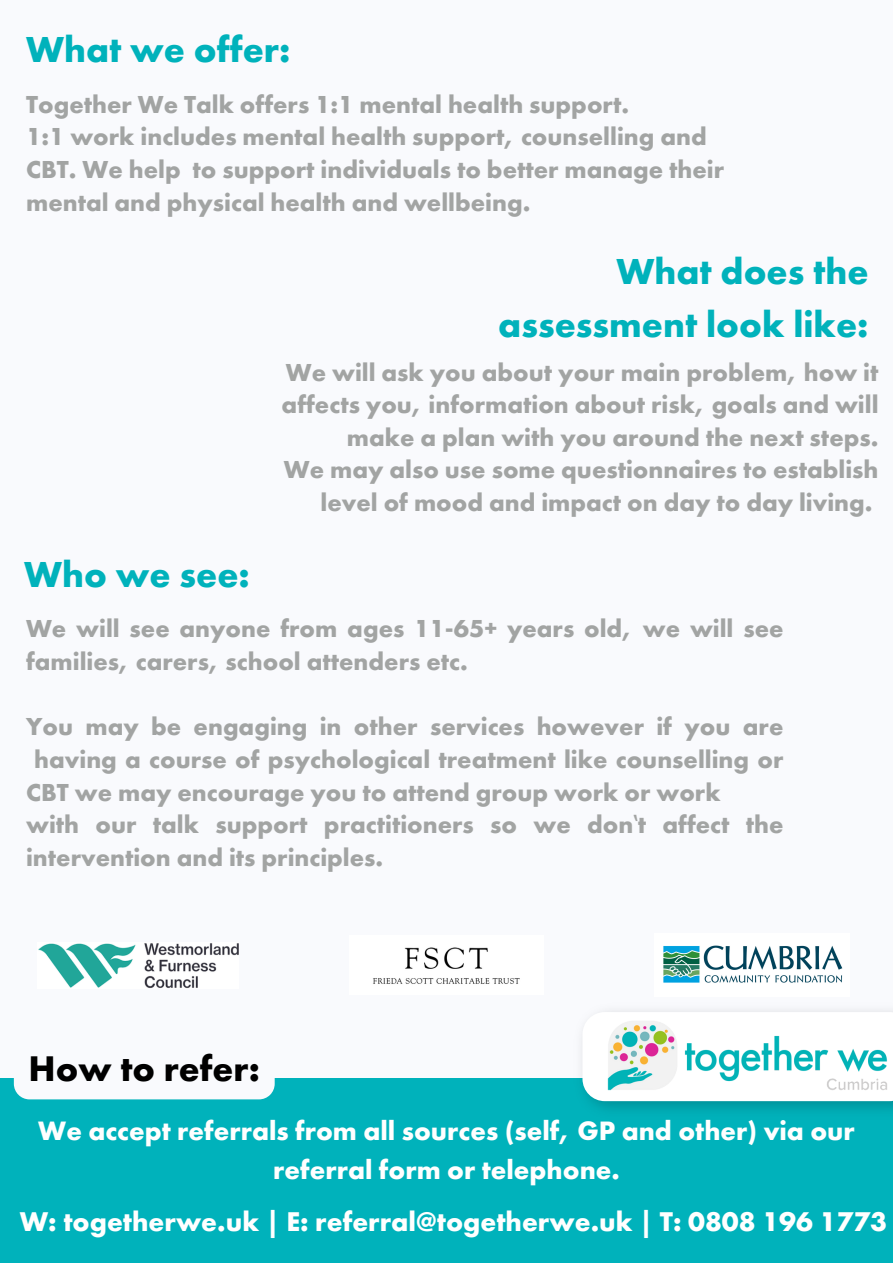
<style>
.page{position:relative;width:893px;height:1263px;background:#f9fafd}
.page>*{position:absolute;margin:0;border:0;box-sizing:border-box;transform-origin:0 0}
.t1{font:700 37.5px "Futura PT";color:#00b2bb}
.t2{font:700 36.97px "Futura PT";color:#000}
.t3{font:700 28.12px "Futura PT";color:#fff}
.t4{font:700 27.6px/38.2px "Futura PT";color:#fff;text-align:center}
.t5{font:700 25.5px/32.6px "Futura PT";color:#a2a4a3}
.s1{font-family:"Noto Sans";font-weight:400}
</style>
<div class="page">
<div style="left:0;top:1078px;width:893px;height:185px;background:#00b2bb"></div>
<img style="left:373px;top:947px;width:147px;height:37px">
<img style="left:663px;top:945px;width:180px;height:38px">
<img style="left:38px;top:943px;width:201px;height:45px">
<img style="left:591px;top:1011px;width:302px;height:99px">
<svg style="left:582px;top:1012px;width:311px;height:89px"></svg>
<img style="left:607px;top:1020px;width:280px;height:70px">
<div style="left:14px;top:1078px;width:261px;height:21px;background:#f9fafd"></div>
<p class="t1" style="left:26px;top:25px;width:266px">What we offer:</p>
<p class="t5" style="left:26px;top:88px;width:604px">Together We Talk offers 1:1 mental health support.</p>
<p class="t5" style="left:26px;top:120px;width:682px">1:1 work includes mental health support, counselling and</p>
<p class="t5" style="left:26px;top:153px;width:699px">CBT. We help to support individuals to better manage their</p>
<p class="t5" style="left:26px;top:186px;width:506px">mental and physical health and wellbeing.</p>
<p class="t1" style="left:616px;top:247px;width:254px">What does the</p>
<p class="t1" style="left:498px;top:300px;width:372px">assessment look like:</p>
<p class="t5" style="left:286px;top:355px;width:594px">We will ask you about your main problem, how it</p>
<p class="t5" style="left:282px;top:388px;width:598px;text-align:right">affects you, information about risk, goals and will make a plan with you around the next steps.</p>
<p class="t5" style="left:284px;top:453px;width:596px">We may also use some questionnaires to establish</p>
<p class="t5" style="left:320px;top:486px;width:553px">level of mood and impact on day to day living.</p>
<p class="t1" style="left:24px;top:550px;width:227px">Who we see:</p>
<p class="t5" style="left:26px;top:612px;width:759px">We will see anyone from ages 11-65+ years old, we will see families, carers, school attenders etc.</p>
<p class="t5" style="left:26px;top:710px;width:759px">You may be engaging in other services however if you are</p>
<p class="t5" style="left:34px;top:743px;width:750px">having a course of psychological treatment like counselling or</p>
<p class="t5" style="left:26px;top:775px;width:696px">CBT we may encourage you to attend group work or work</p>
<p class="t5" style="left:26px;top:808px;width:759px">with our talk support practitioners so we don<span class="s1">‛</span>t affect the intervention and its principles.</p>
<p class="t2" style="left:29px;top:1044px;width:233px">How to refer:</p>
<p class="t4" style="left:38px;top:1112px;width:818px">We accept referrals from all sources (self, GP and other) via our referral form or telephone.</p>
<p class="t3" style="left:20px;top:1203px;width:868px">W: togetherwe.uk | E: referral@togetherwe.uk | T: 0808 196 1773</p>
</div>
